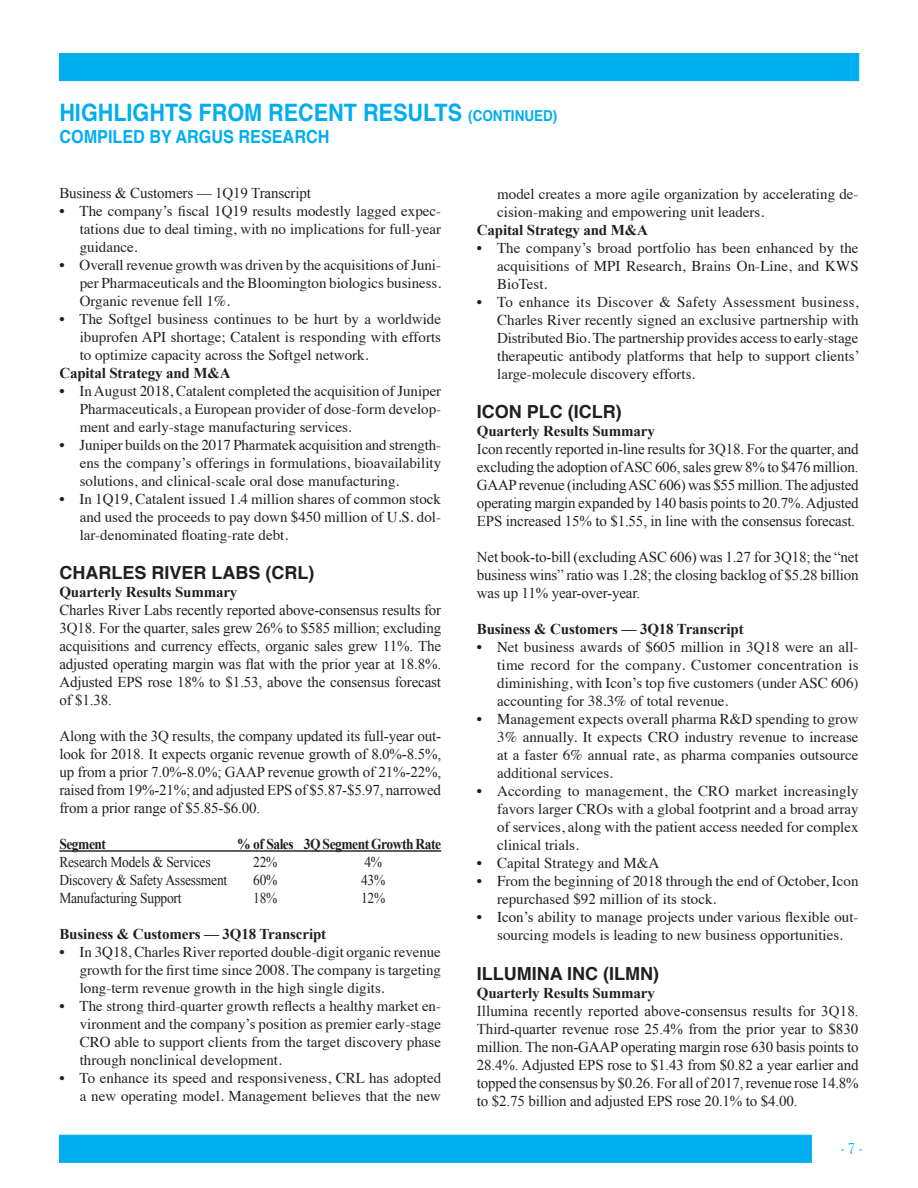
<style>
.page{position:relative;width:918px;height:1188px;background:#fff}
.page>*{position:absolute;margin:0;border:0;box-sizing:border-box;transform-origin:0 0}
.t1{font:700 24px "Helvetica";color:#00aeef;scale:.9 1}
.BPOS_Highlights_Co_H{font:700 18px "Helvetica";color:#231f20}
.t2{font:700 18px "Helvetica";color:#00aeef;scale:.9 1}
.t3{font:15px/18px "Times";color:#231f20;text-align:justify}
.BPOS_Highlights_Body{font:15px/18px "Times New Roman";letter-spacing:-.01em;color:#231f20;text-align:justify}
.BPOS_Hightlights_Sub{font:700 15px "Times New Roman";letter-spacing:-.01em;color:#231f20}
.BPOS_Highlights_Tabl{font:15px "Times New Roman";letter-spacing:-.015em;color:#231f20;scale:.9 1}
.BPOS_Highlights_Tabl-2{font:700 15px "Times New Roman";letter-spacing:-.035em;color:#231f20;scale:.9 1}
.t4{font:15px "Goudy Old Sty";color:#00aeef}
.s1{font-size:15px}
</style>
<div class="page">
<div style="left:59px;top:1135px;width:753px;height:28px;background:#00aeef;border:1px solid #00aeef"></div>
<div style="left:59px;top:53px;width:800px;height:28px;background:#00aeef;border:1px solid #00aeef"></div>
<hr style="left:59px;top:850px;width:382px;height:2px;background:#231f20">
<p class="t1" style="left:59px;top:93px;width:555px">HIGHLIGHTS FROM RECENT RESULTS <span class="s1">(CONTINUED)</span></p>
<p class="t2" style="left:59px;top:122px;width:302px">COMPILED BY ARGUS RESEARCH</p>
<p class="BPOS_Highlights_Body" style="left:59px;top:184px;width:253px">Business &amp; Customers — 1Q19 Transcript</p>
<p class="t3" style="left:80px;top:200px;width:363px;text-indent:-20px">• The company’s fiscal 1Q19 results modestly lagged expec&shy;tations due to deal timing, with no implications for full-year guidance.</p>
<p class="t3" style="left:80px;top:254px;width:363px;text-indent:-20px">• Overall revenue growth was driven by the acquisitions of Juni&shy;per Pharmaceuticals and the Bloomington biologics business.<br>Organic revenue fell 1%.</p>
<p class="t3" style="left:80px;top:308px;width:363px;text-indent:-20px">• The Softgel business continues to be hurt by a worldwide ibuprofen API shortage; Catalent is responding with efforts to optimize capacity across the Softgel network.</p>
<p class="BPOS_Hightlights_Sub" style="left:59px;top:362px;width:173px">Capital Strategy and M&amp;A</p>
<p class="t3" style="left:80px;top:380px;width:363px;text-indent:-20px">• In August 2018, Catalent completed the acquisition of Juniper Pharmaceuticals, a European provider of dose-form develop&shy;ment and early-stage manufacturing services.</p>
<p class="t3" style="left:80px;top:434px;width:363px;text-indent:-20px">• Juniper builds on the 2017 Pharmatek acquisition and strength&shy;ens the company’s offerings in formulations, bioavailability solutions, and clinical-scale oral dose manufacturing.</p>
<p class="t3" style="left:80px;top:488px;width:363px;text-indent:-20px">• In 1Q19, Catalent issued 1.4 million shares of common stock and used the proceeds to pay down $450 million of U.S. dol&shy;lar-denominated floating-rate debt.</p>
<p class="BPOS_Highlights_Co_H" style="left:59px;top:558px;width:256px">CHARLES RIVER LABS (CRL)</p>
<p class="BPOS_Hightlights_Sub" style="left:59px;top:582px;width:180px">Quarterly Results Summary</p>
<p class="BPOS_Highlights_Body" style="left:59px;top:601px;width:383px">Charles River Labs recently reported above-consensus results for 3Q18. For the quarter, sales grew 26% to $585 million; excluding acquisitions and currency effects, organic sales grew 11%. The adjusted operating margin was flat with the prior year at 18.8%.<br>Adjusted EPS rose 18% to $1.53, above the consensus forecast of $1.38.</p>
<p class="BPOS_Highlights_Body" style="left:59px;top:727px;width:383px">Along with the 3Q results, the company updated its full-year out&shy;look for 2018. It expects organic revenue growth of 8.0%-8.5%, up from a prior 7.0%-8.0%; GAAP revenue growth of 21%-22%, raised from 19%-21%; and adjusted EPS of $5.87-$5.97, narrowed from a prior range of $5.85-$6.00.</p>
<p class="BPOS_Highlights_Tabl-2" style="left:59px;top:834px;width:53px">Segment</p>
<p class="BPOS_Highlights_Tabl-2" style="left:237px;top:834px;width:228px">% of Sales 3Q Segment Growth Rate</p>
<p class="BPOS_Highlights_Tabl" style="left:59px;top:852px;width:170px">Research Models &amp; Services</p>
<p class="BPOS_Highlights_Tabl" style="left:253px;top:852px;width:29px">22%</p>
<p class="BPOS_Highlights_Tabl" style="left:364px;top:852px;width:21px">4%</p>
<p class="BPOS_Highlights_Tabl" style="left:59px;top:870px;width:188px">Discovery &amp; Safety Assessment</p>
<p class="BPOS_Highlights_Tabl" style="left:253px;top:870px;width:29px">60%</p>
<p class="BPOS_Highlights_Tabl" style="left:361px;top:870px;width:29px">43%</p>
<p class="BPOS_Highlights_Tabl" style="left:59px;top:888px;width:137px">Manufacturing Support</p>
<p class="BPOS_Highlights_Tabl" style="left:253px;top:888px;width:29px">18%</p>
<p class="BPOS_Highlights_Tabl" style="left:361px;top:888px;width:29px">12%</p>
<p class="BPOS_Hightlights_Sub" style="left:59px;top:924px;width:268px">Business &amp; Customers — 3Q18 Transcript</p>
<p class="t3" style="left:80px;top:942px;width:363px;text-indent:-20px">• In 3Q18, Charles River reported double-digit organic revenue growth for the first time since 2008. The company is targeting long-term revenue growth in the high single digits.</p>
<p class="t3" style="left:80px;top:996px;width:363px;text-indent:-20px">• The strong third-quarter growth reflects a healthy market en&shy;vironment and the company’s position as premier early-stage CRO able to support clients from the target discovery phase through nonclinical development.</p>
<p class="t3" style="left:59px;top:1068px;width:383px;text-align:right">• To enhance its speed and responsiveness, CRL has adopted a new operating model. Management believes that the new</p>
<p class="t3" style="left:497px;top:183px;width:363px">model creates a more agile organization by accelerating de&shy;cision-making and empowering unit leaders.</p>
<p class="BPOS_Hightlights_Sub" style="left:477px;top:219px;width:173px">Capital Strategy and M&amp;A</p>
<p class="t3" style="left:497px;top:237px;width:363px;text-indent:-20px">• The company’s broad portfolio has been enhanced by the acquisitions of MPI Research, Brains On-Line, and KWS BioTest.</p>
<p class="t3" style="left:497px;top:291px;width:364px;text-indent:-20px">• To enhance its Discover &amp; Safety Assessment business, Charles River recently signed an exclusive partnership with Distributed Bio. The partnership provides access to early-stage therapeutic antibody platforms that help to support clients’ large-molecule discovery efforts.</p>
<p class="BPOS_Highlights_Co_H" style="left:477px;top:397px;width:146px">ICON PLC (ICLR)</p>
<p class="BPOS_Hightlights_Sub" style="left:477px;top:421px;width:180px">Quarterly Results Summary</p>
<p class="BPOS_Highlights_Body" style="left:477px;top:440px;width:383px">Icon recently reported in-line results for 3Q18. For the quarter, and excluding the adoption of ASC 606, sales grew 8% to $476 million.<br>GAAP revenue (including ASC 606) was $55 million. The adjusted operating margin expanded by 140 basis points to 20.7%. Adjusted EPS increased 15% to $1.55, in line with the consensus forecast.</p>
<p class="BPOS_Highlights_Body" style="left:477px;top:548px;width:383px">Net book-to-bill (excluding ASC 606) was 1.27 for 3Q18; the “net business wins” ratio was 1.28; the closing backlog of $5.28 billion was up 11% year-over-year.</p>
<p class="BPOS_Hightlights_Sub" style="left:477px;top:619px;width:268px">Business &amp; Customers — 3Q18 Transcript</p>
<p class="t3" style="left:497px;top:637px;width:363px;text-indent:-20px">• Net business awards of $605 million in 3Q18 were an all&shy;time record for the company. Customer concentration is diminishing, with Icon’s top five customers (under ASC 606) accounting for 38.3% of total revenue.</p>
<p class="t3" style="left:497px;top:709px;width:363px;text-indent:-20px">• Management expects overall pharma R&amp;D spending to grow 3% annually. It expects CRO industry revenue to increase at a faster 6% annual rate, as pharma companies outsource additional services.</p>
<p class="t3" style="left:497px;top:781px;width:363px;text-indent:-20px">• According to management, the CRO market increasingly favors larger CROs with a global footprint and a broad array of services, along with the patient access needed for complex clinical trials.</p>
<p class="t3" style="left:477px;top:853px;width:184px">• Capital Strategy and M&amp;A</p>
<p class="t3" style="left:497px;top:871px;width:363px;text-indent:-20px">• From the beginning of 2018 through the end of October, Icon repurchased $92 million of its stock.</p>
<p class="t3" style="left:477px;top:907px;width:383px;text-align:center">• Icon’s ability to manage projects under various flexible out&shy;sourcing models is leading to new business opportunities.</p>
<p class="BPOS_Highlights_Co_H" style="left:477px;top:959px;width:184px">ILLUMINA INC (ILMN)</p>
<p class="BPOS_Hightlights_Sub" style="left:477px;top:982px;width:180px">Quarterly Results Summary</p>
<p class="BPOS_Highlights_Body" style="left:477px;top:1002px;width:383px">Illumina recently reported above-consensus results for 3Q18.<br>Third-quarter revenue rose 25.4% from the prior year to $830 million. The non-GAAP operating margin rose 630 basis points to 28.4%. Adjusted EPS rose to $1.43 from $0.82 a year earlier and topped the consensus by $0.26. For all of 2017, revenue rose 14.8% to $2.75 billion and adjusted EPS rose 20.1% to $4.00.</p>
<p class="t4" style="left:841px;top:1140px;width:22px">- 7 -</p>
</div>
